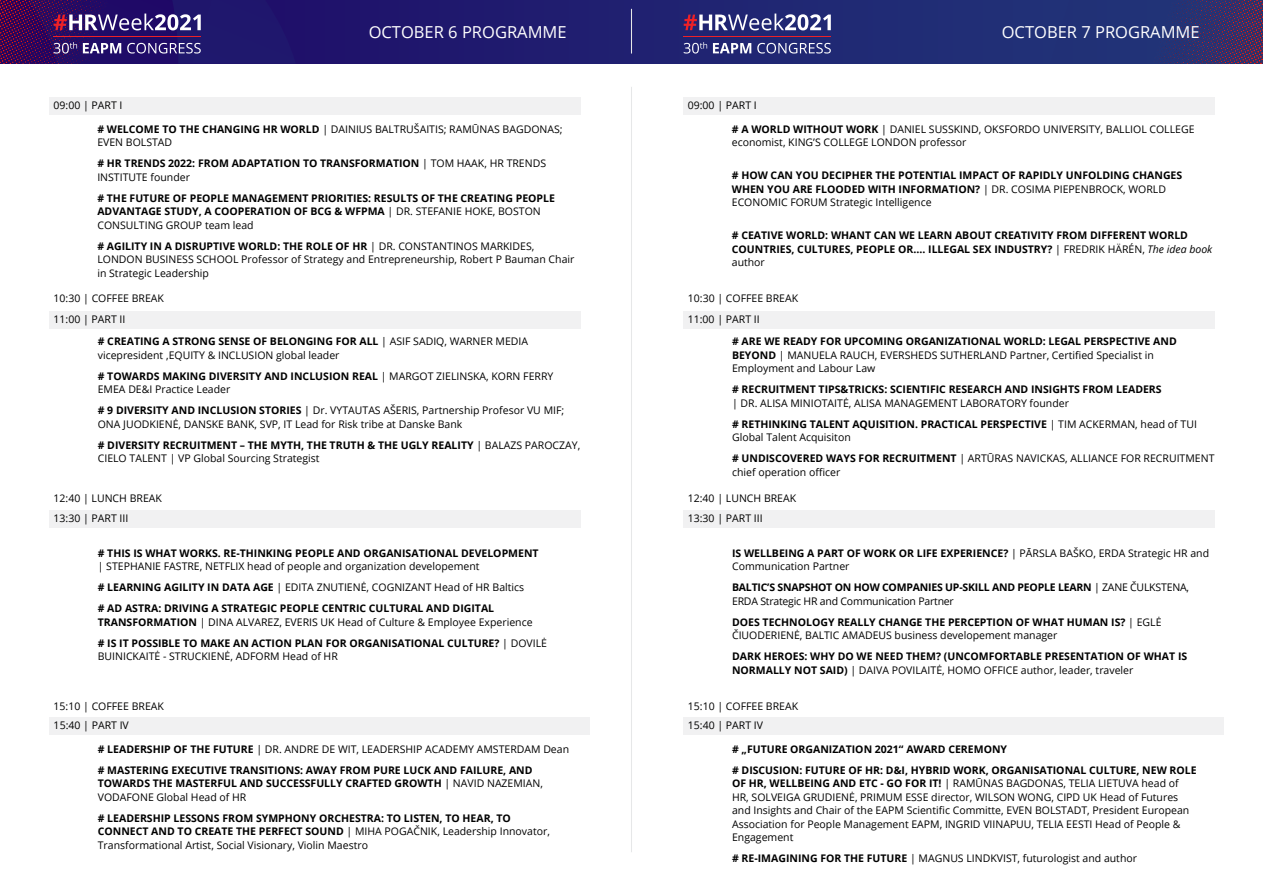
<style>
.page{position:relative;width:1263px;height:893px;background:#fff}
.page>*{position:absolute;margin:0;border:0;box-sizing:border-box;transform-origin:0 0}
.t1{font:16.5px "Open Sans";color:#fff}
.t2{font:10.5px/13.5px "Open Sans";color:#000}
.t3{font:700 10.5px/13.5px "Open Sans";color:#000}
.t4{font:10.5px/13.5px "Open Sans";letter-spacing:-.02em;color:#000}
.s1{font-weight:700}
.s2{font-weight:400}
.s3{font-weight:400;font-style:italic}
</style>
<div class="page">
<svg style="left:296px;top:0;width:703px;height:64px;background:#1f2070"></svg>
<img style="left:999px;top:0;width:264px;height:64px">
<div style="left:49px;top:311px;width:531px;height:17px;background:#f1f1f2"></div>
<div style="left:49px;top:98px;width:531px;height:17px;background:#f1f1f2"></div>
<div style="left:49px;top:511px;width:531px;height:17px;background:#f1f1f2"></div>
<div style="left:49px;top:717px;width:541px;height:17px;background:#f1f1f2"></div>
<svg style="left:0;top:0;width:296px;height:64px;background:#39216f"></svg>
<hr style="left:631px;top:87px;width:1px;height:765px;background:#e6e7e8">
<svg style="left:684px;top:42px;width:23px;height:12px"></svg>
<svg style="left:713px;top:43px;width:38px;height:10px"></svg>
<svg style="left:757px;top:43px;width:74px;height:11px"></svg>
<hr style="left:684px;top:36px;width:147px;height:1px;background:#ed2127">
<svg style="left:684px;top:14px;width:147px;height:16px"></svg>
<div style="left:683px;top:311px;width:531px;height:17px;background:#f1f1f2"></div>
<div style="left:683px;top:98px;width:531px;height:17px;background:#f1f1f2"></div>
<div style="left:683px;top:511px;width:531px;height:17px;background:#f1f1f2"></div>
<div style="left:683px;top:717px;width:541px;height:17px;background:#f1f1f2"></div>
<hr style="left:631px;top:9px;width:1px;height:45px;background:#e6e7e8">
<p class="t2" style="left:54px;top:98px;width:70px">09:00 | PART I</p>
<h1 class="t1" style="left:369px;top:21px;width:199px">OCTOBER 6 PROGRAMME</h1>
<p class="t2" style="left:97px;top:122px;width:467px"><span class="s1"># WELCOME TO THE CHANGING HR WORLD</span> | DAINIUS BALTRUŠAITIS; RAMŪNAS BAGDONAS;<br>EVEN BOLSTAD</p>
<p class="t3" style="left:97px;top:157px;width:450px"># HR TRENDS 2022: FROM ADAPTATION TO TRANSFORMATION <span class="s2">| TOM HAAK, HR TRENDS<br>INSTITUTE founder</span></p>
<p class="t3" style="left:97px;top:191px;width:459px"># THE FUTURE OF PEOPLE MANAGEMENT PRIORITIES: RESULTS OF THE CREATING PEOPLE<br>ADVANTAGE STUDY, A COOPERATION OF BCG &amp; WFPMA <span class="s2">| DR. STEFANIE HOKE, BOSTON<br>CONSULTING GROUP team lead</span></p>
<p class="t2" style="left:97px;top:239px;width:479px"><span class="s1"># AGILITY IN A DISRUPTIVE WORLD: THE ROLE OF HR</span> | DR. CONSTANTINOS MARKIDES,<br>LONDON BUSINESS SCHOOL Professor of Strategy and Entrepreneurship, Robert P Bauman Chair in Strategic Leadership</p>
<p class="t2" style="left:54px;top:287px;width:112px;line-height:20.9px">10:30 | COFFEE BREAK<br>11:00 | PART II</p>
<p class="t2" style="left:98px;top:334px;width:432px"><span class="s1"># CREATING A STRONG SENSE OF BELONGING FOR ALL</span> | ASIF SADIQ, WARNER MEDIA vicepresident ,EQUITY &amp; INCLUSION global leader</p>
<p class="t2" style="left:98px;top:369px;width:457px"><span class="s1"># TOWARDS MAKING DIVERSITY AND INCLUSION REAL</span> | MARGOT ZIELINSKA, KORN FERRY<br>EMEA DE&amp;I Practice Leader</p>
<p class="t2" style="left:98px;top:403px;width:468px"><span class="s1"># 9 DIVERSITY AND INCLUSION STORIES</span> | Dr. VYTAUTAS AŠERIS, Partnership Profesor VU MIF;<br>ONA JUODKIENĖ, DANSKE BANK, SVP, IT Lead for Risk tribe at Danske Bank</p>
<p class="t2" style="left:98px;top:438px;width:484px"><span class="s1"># DIVERSITY RECRUITMENT – THE MYTH, THE TRUTH &amp; THE UGLY REALITY</span> | BALAZS PAROCZAY,<br>CIELO TALENT | VP Global Sourcing Strategist</p>
<p class="t2" style="left:54px;top:491px;width:110px">12:40 | LUNCH BREAK</p>
<p class="t2" style="left:54px;top:511px;width:76px">13:30 | PART III</p>
<p class="t3" style="left:98px;top:546px;width:442px"># THIS IS WHAT WORKS. RE-THINKING PEOPLE AND ORGANISATIONAL DEVELOPMENT</p>
<p class="t2" style="left:98px;top:555px;width:428px;line-height:21px">| STEPHANIE FASTRE, NETFLIX head of people and organization developement<br><span class="s1"># LEARNING AGILITY IN DATA AGE</span> | EDITA ZNUTIENĖ, COGNIZANT Head of HR Baltics <span class="s1"># AD ASTRA: DRIVING A STRATEGIC PEOPLE CENTRIC CULTURAL AND DIGITAL</span></p>
<p class="t3" style="left:98px;top:611px;width:449px;line-height:21px">TRANSFORMATION <span class="s2">| DINA ALVAREZ, EVERIS UK Head of Culture &amp; Employee Experience<br></span># IS IT POSSIBLE TO MAKE AN ACTION PLAN FOR ORGANISATIONAL CULTURE? <span class="s2">| DOVILĖ</span></p>
<p class="t2" style="left:98px;top:649px;width:242px">BUINICKAITĖ - STRUCKIENĖ, ADFORM Head of HR</p>
<p class="t2" style="left:54px;top:696px;width:112px;line-height:18.9px">15:10 | COFFEE BREAK<br>15:40 | PART IV</p>
<p class="t3" style="left:98px;top:738px;width:473px;line-height:21px"># LEADERSHIP OF THE FUTURE <span class="s2">| DR. ANDRE DE WIT, LEADERSHIP ACADEMY AMSTERDAM Dean </span># MASTERING EXECUTIVE TRANSITIONS: AWAY FROM PURE LUCK AND FAILURE, AND</p>
<p class="t3" style="left:98px;top:776px;width:447px">TOWARDS THE MASTERFUL AND SUCCESSFULLY CRAFTED GROWTH <span class="s2">| NAVID NAZEMIAN,<br>VODAFONE Global Head of HR</span></p>
<p class="t3" style="left:98px;top:811px;width:454px"># LEADERSHIP LESSONS FROM SYMPHONY ORCHESTRA: TO LISTEN, TO HEAR, TO<br>CONNECT AND TO CREATE THE PERFECT SOUND <span class="s2">| MIHA POGAČNIK, Leadership Innovator,<br>Transformational Artist, Social Visionary, Violin Maestro</span></p>
<p class="t2" style="left:688px;top:98px;width:70px">09:00 | PART I</p>
<h1 class="t1" style="left:1002px;top:21px;width:199px">OCTOBER 7 PROGRAMME</h1>
<p class="t2" style="left:732px;top:122px;width:464px"><span class="s1"># A WORLD WITHOUT WORK</span> | DANIEL SUSSKIND, OKSFORDO UNIVERSITY, BALLIOL COLLEGE economist, KING’S COLLEGE LONDON professor</p>
<p class="t3" style="left:732px;top:168px;width:452px"># HOW CAN YOU DECIPHER THE POTENTIAL IMPACT OF RAPIDLY UNFOLDING CHANGES<br>WHEN YOU ARE FLOODED WITH INFORMATION? <span class="s2">| DR. COSIMA PIEPENBROCK, WORLD<br>ECONOMIC FORUM Strategic Intelligence</span></p>
<p class="t3" style="left:732px;top:228px;width:482px"># CEATIVE WORLD: WHANT CAN WE LEARN ABOUT CREATIVITY FROM DIFFERENT WORLD<br>COUNTRIES, CULTURES, PEOPLE OR…. ILLEGAL SEX INDUSTRY? <span class="s2">| FREDRIK HÄRÉN,</span> <span class="s3">The idea book </span><span class="s2">author</span></p>
<p class="t2" style="left:688px;top:287px;width:112px;line-height:20.9px">10:30 | COFFEE BREAK<br>11:00 | PART II</p>
<p class="t2" style="left:732px;top:334px;width:446px"><span class="s1"># ARE WE READY FOR UPCOMING ORGANIZATIONAL WORLD: LEGAL PERSPECTIVE AND<br>BEYOND</span> | MANUELA RAUCH, EVERSHEDS SUTHERLAND Partner, Certified Specialist in<br>Employment and Labour Law</p>
<p class="t3" style="left:732px;top:382px;width:431px"># RECRUITMENT TIPS&amp;TRICKS: SCIENTIFIC RESEARCH AND INSIGHTS FROM LEADERS</p>
<p class="t2" style="left:732px;top:392px;width:466px;line-height:21px">| DR. ALISA MINIOTAITĖ, ALISA MANAGEMENT LABORATORY founder<br><span class="s1"># RETHINKING TALENT AQUISITION. PRACTICAL PERSPECTIVE</span> | TIM ACKERMAN, head of TUI</p>
<p class="t2" style="left:732px;top:427px;width:484px;line-height:21px">Global Talent Acquisiton<br><span class="s1"># UNDISCOVERED WAYS FOR RECRUITMENT</span> | ARTŪRAS NAVICKAS, ALLIANCE FOR RECRUITMENT</p>
<p class="t2" style="left:732px;top:465px;width:110px">chief operation officer</p>
<p class="t2" style="left:688px;top:511px;width:76px">13:30 | PART III</p>
<p class="t2" style="left:732px;top:546px;width:479px"><span class="s1">IS WELLBEING A PART OF WORK OR LIFE EXPERIENCE?</span> | PĀRSLA BAŠKO, ERDA Strategic HR and<br>Communication Partner</p>
<p class="t4" style="left:732px;top:580px;width:458px"><span class="s1">BALTIC’S SNAPSHOT ON HOW COMPANIES UP-SKILL AND PEOPLE LEARN</span> | ZANE ČULKSTENA,<br>ERDA Strategic HR and Communication Partner</p>
<p class="t2" style="left:732px;top:615px;width:429px"><span class="s1">DOES TECHNOLOGY REALLY CHANGE THE PERCEPTION OF WHAT HUMAN IS?</span> | EGLĖ<br>ČIUODERIENĖ, BALTIC AMADEUS business developement manager</p>
<p class="t3" style="left:732px;top:649px;width:457px">DARK HEROES: WHY DO WE NEED THEM? (UNCOMFORTABLE PRESENTATION OF WHAT IS<br>NORMALLY NOT SAID) <span class="s2">| DAIVA POVILAITĖ, HOMO OFFICE author, leader, traveler</span></p>
<p class="t2" style="left:688px;top:696px;width:112px;line-height:18.9px">15:10 | COFFEE BREAK<br>15:40 | PART IV</p>
<p class="t3" style="left:732px;top:738px;width:466px;line-height:21px"># „FUTURE ORGANIZATION 2021“ AWARD CEREMONY<br># DISCUSION: FUTURE OF HR: D&amp;I, HYBRID WORK, ORGANISATIONAL CULTURE, NEW ROLE</p>
<p class="t2" style="left:732px;top:776px;width:459px"><span class="s1">OF HR, WELLBEING AND ETC - GO FOR IT!</span> | RAMŪ NAS BAGDONAS, TELIA LIETUVA head of HR, SOLVEIGA GRUDIENĖ, PRIMUM ESSE director, WILSON WONG, CIPD UK Head of Futures and Insights and Chair of the EAPM Scientific Committe, EVEN BOLSTADT, President European Association for People Management EAPM, INGRID VIINAPUU, TELIA EESTI Head of People &amp; Engagement</p>
<p class="t2" style="left:732px;top:851px;width:406px"><span class="s1"># RE-IMAGINING FOR THE FUTURE</span> | MAGNUS LINDKVIST, futurologist and author</p>
<p class="t2" style="left:688px;top:491px;width:110px">12:40 | LUNCH BREAK</p>
</div>
